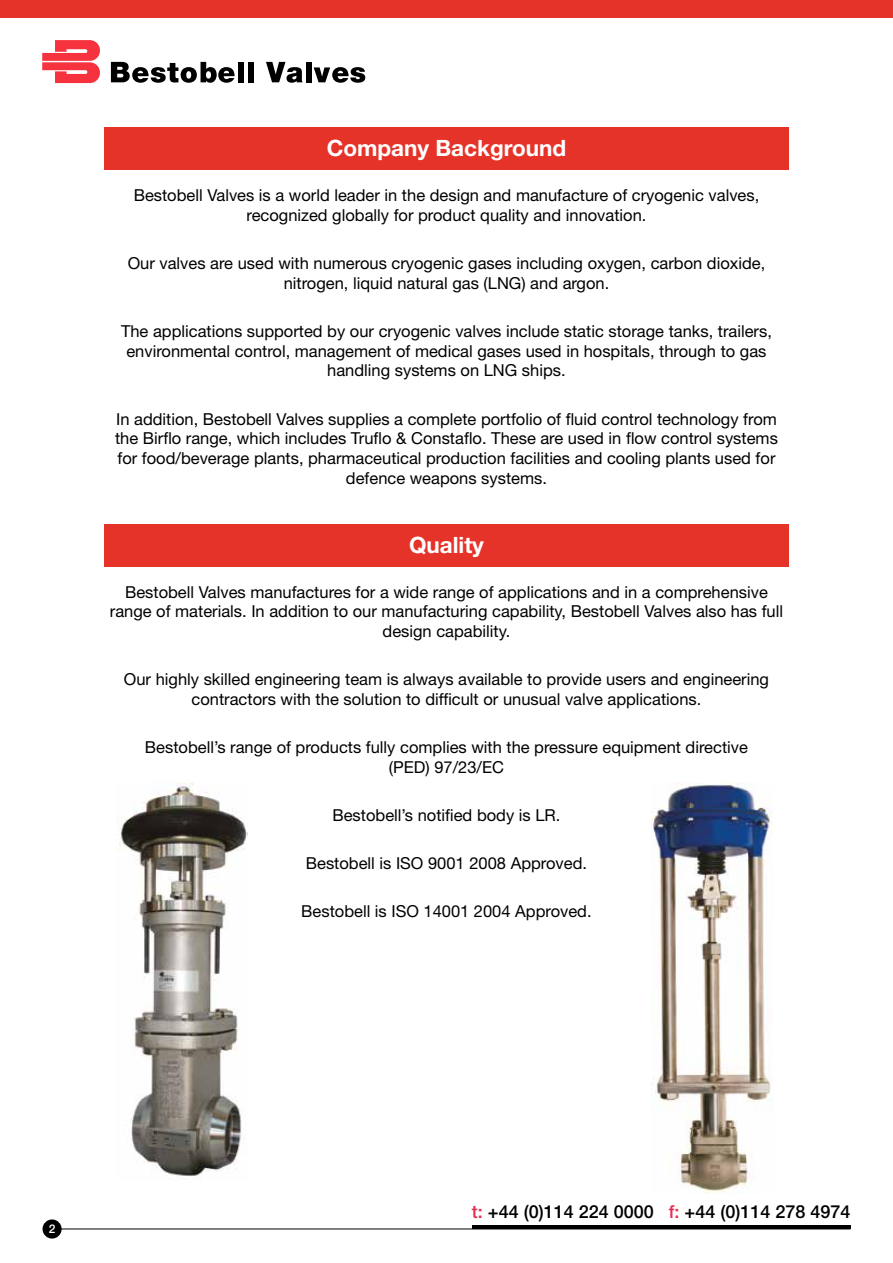
<style>
.page{position:relative;width:893px;height:1263px;background:#fff}
.page>*{position:absolute;margin:0;border:0;box-sizing:border-box;transform-origin:0 0}
.t1{font:700 22.5px "Helvetica Neue LT Std";color:#fff}
.t2{font:500 18px "Helvetica Neue LT Std";color:#000}
.t3{font:16.5px/19.8px "Helvetica Neue LT Std";color:#000;text-align:center}
.t4{font:500 12px "Helvetica Neue LT Std";color:#fff}
.s1{color:#e72d52}
</style>
<div class="page">
<div style="left:43px;top:1219px;width:19px;height:19px;background:#000;border-radius:50%"></div>
<hr style="left:51px;top:1228px;width:799px;height:1px;background:#000">
<hr style="left:472px;top:1225px;width:378px;height:4px;background:#000">
<div style="left:0;top:0;width:893px;height:17px;background:#e63329"></div>
<svg style="left:42px;top:40px;width:58px;height:43px"></svg>
<svg style="left:111px;top:62px;width:124px;height:21px"></svg>
<div style="left:238px;top:62px;width:6px;height:20px;background:#000"></div>
<div style="left:248px;top:62px;width:5px;height:20px;background:#000"></div>
<svg style="left:266px;top:62px;width:37px;height:21px"></svg>
<div style="left:306px;top:62px;width:5px;height:20px;background:#000"></div>
<svg style="left:314px;top:67px;width:51px;height:16px"></svg>
<div style="left:104px;top:128px;width:685px;height:42px;background:#e63329"></div>
<div style="left:104px;top:524px;width:685px;height:43px;background:#e63329"></div>
<img style="left:651px;top:782px;width:121px;height:411px">
<img style="left:116px;top:783px;width:131px;height:396px">
<h1 class="t1" style="left:327px;top:134px;width:241px">Company Background</h1>
<p class="t3" style="left:134px;top:185px;width:627px">Bestobell Valves is a world leader in the design and manufacture of cryogenic valves, recognized globally for product quality and innovation.</p>
<p class="t3" style="left:128px;top:253px;width:639px">Our valves are used with numerous cryogenic gases including oxygen, carbon dioxide, nitrogen, liquid natural gas (LNG) and argon.</p>
<p class="t3" style="left:121px;top:321px;width:652px">The applications supported by our cryogenic valves include static storage tanks, trailers, environmental control, management of medical gases used in hospitals, through to gas handling systems on LNG ships.</p>
<p class="t3" style="left:115px;top:408px;width:664px">In addition, Bestobell Valves supplies a complete portfolio of fluid control technology from the Birflo range, which includes Truflo &amp; Constaflo. These are used in flow control systems for food/beverage plants, pharmaceutical production facilities and cooling plants used for defence weapons systems.</p>
<h1 class="t1" style="left:409px;top:531px;width:76px">Quality</h1>
<p class="t3" style="left:110px;top:581px;width:675px">Bestobell Valves manufactures for a wide range of applications and in a comprehensive range of materials. In addition to our manufacturing capability, Bestobell Valves also has full design capability.</p>
<p class="t3" style="left:124px;top:669px;width:647px">Our highly skilled engineering team is always available to provide users and engineering contractors with the solution to difficult or unusual valve applications.</p>
<p class="t3" style="left:145px;top:737px;width:604px">Bestobell’s range of products fully complies with the pressure equipment directive (PED) 97/23/EC</p>
<p class="t3" style="left:332px;top:805px;width:229px">Bestobell’s notified body is LR.</p>
<p class="t3" style="left:306px;top:853px;width:283px">Bestobell is ISO 9001 2008 Approved.</p>
<p class="t3" style="left:301px;top:901px;width:292px">Bestobell is ISO 14001 2004 Approved.</p>
<p class="t4" style="left:49px;top:1221px;width:8px">2</p>
<p class="t2" style="left:472px;top:1201px;width:380px"><span class="s1">t:</span> +44 (0)114 224 0000 <span class="s1">f:</span> +44 (0)114 278 4974</p>
</div>
